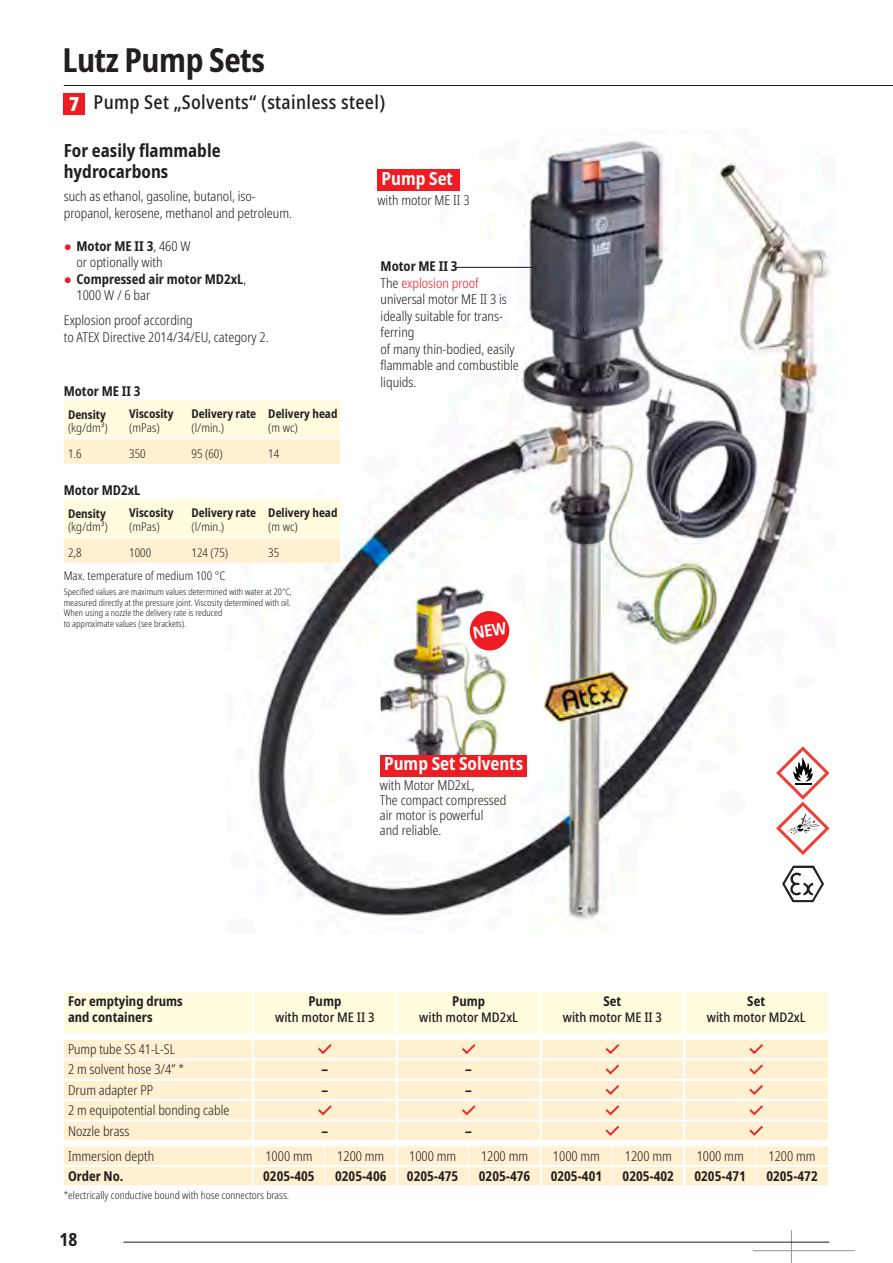
<style>
.page{position:relative;width:893px;height:1263px;background:#fff}
.page>*{position:absolute;margin:0;border:0;box-sizing:border-box;transform-origin:0 0}
.t1{font:700 condensed 33px "Noto Sans";letter-spacing:-.015em;color:#231f20}
.t2{font:500 condensed 19.5px "Noto Sans";letter-spacing:.015em;color:#231f20}
.t3{font:900 condensed 19.5px "Noto Sans";color:#fff}
.t4{font:700 condensed 18px/21px "Noto Sans";color:#231f20}
.t5{font:700 condensed 18px "Noto Sans";color:#fff}
.t6{font:300 condensed 13.5px/16.5px "Noto Sans";color:#231f20}
.t7{font:700 condensed 13.5px/16.5px "Noto Sans";color:#231f20}
.t8{font:500 condensed 13.5px "Noto Sans";color:#231f20}
.t9{font:300 condensed 12px "Noto Sans";color:#231f20}
.t10{font:700 condensed 12px "Noto Sans";color:#231f20}
.t11{font:300 condensed 10.5px "Noto Sans";color:#231f20}
.t12{font:300 condensed 9px/10.5px "Noto Sans";color:#231f20}
.s1{font-family:"Arial";font-weight:400;font-stretch:normal;color:#ee1d23}
.s2{font-weight:700}
.s3{font-weight:300}
.s4{color:#ee1d23}
</style>
<div class="page">
<hr style="left:64px;top:85px;width:829px;height:1px;background:#231f20">
<hr style="left:791px;top:1230px;width:1px;height:33px;background:#939598">
<hr style="left:753px;top:1250px;width:102px;height:1px;background:#939598">
<hr style="left:123px;top:1242px;width:706px;height:1px;background:#231f20">
<img style="left:228px;top:140px;width:608px;height:780px">
<img style="left:535px;top:665px;width:102px;height:62px">
<svg style="left:782px;top:866px;width:42px;height:36px"></svg>
<svg style="left:776px;top:746px;width:54px;height:109px"></svg>
<img style="left:378px;top:581px;width:130px;height:180px">
<svg style="left:64px;top:400px;width:276px;height:64px"></svg>
<hr style="left:64px;top:438px;width:65px;height:1px;background:#fff">
<hr style="left:129px;top:438px;width:62px;height:1px;background:#fff">
<hr style="left:191px;top:438px;width:77px;height:1px;background:#fff">
<hr style="left:268px;top:438px;width:72px;height:1px;background:#fff">
<svg style="left:64px;top:499px;width:276px;height:64px"></svg>
<hr style="left:64px;top:537px;width:65px;height:1px;background:#fff">
<hr style="left:129px;top:537px;width:62px;height:1px;background:#fff">
<hr style="left:191px;top:537px;width:77px;height:1px;background:#fff">
<hr style="left:268px;top:537px;width:72px;height:1px;background:#fff">
<hr style="left:456px;top:267px;width:80px;height:1px;background:#231f20">
<svg style="left:64px;top:992px;width:764px;height:193px"></svg>
<div style="left:377px;top:169px;width:82px;height:21px;background:#ee1d23"></div>
<div style="left:380px;top:755px;width:147px;height:21px;background:#ee1d23"></div>
<div style="left:64px;top:93px;width:21px;height:22px;background:#ee1d23"></div>
<svg style="left:468px;top:610px;width:43px;height:42px"></svg>
<h1 class="t1" style="left:63px;top:36px;width:204px">Lutz Pump Sets</h1>
<h2 class="t3" style="left:69px;top:89px;width:12px">7</h2>
<h2 class="t2" style="left:94px;top:88px;width:293px">Pump Set „Solvents“ (stainless steel)</h2>
<h3 class="t4" style="left:64px;top:141px;width:158px">For easily flammable hydrocarbons</h3>
<p class="t6" style="left:64px;top:189px;width:230px">such as ethanol, gasoline, butanol, iso&shy;propanol, kerosene, methanol and petroleum.</p>
<p class="t6" style="left:76px;top:238px;width:116px;text-indent:-13px"><span class="s1">●</span> <span class="s2">Motor ME II 3</span>, 460 W or optionally with</p>
<p class="t7" style="left:76px;top:271px;width:171px;text-indent:-13px"><span class="s1">●</span> Compressed air motor MD2xL<span class="s3">,<br>1000 W / 6 bar</span></p>
<p class="t6" style="left:64px;top:312px;width:206px">Explosion proof according<br>to ATEX Directive 2014/34/EU, category 2.</p>
<p class="t7" style="left:64px;top:383px;width:78px">Motor ME II 3</p>
<p class="t10" style="left:68px;top:406px;width:39px">Density</p>
<p class="t9" style="left:68px;top:420px;width:41px">(kg/dm³)</p>
<p class="t10" style="left:129px;top:405px;width:46px">Viscosity</p>
<p class="t9" style="left:129px;top:419px;width:32px">(mPas)</p>
<p class="t10" style="left:192px;top:405px;width:66px">Delivery rate</p>
<p class="t9" style="left:192px;top:419px;width:34px">(l/min.)</p>
<p class="t10" style="left:268px;top:405px;width:71px">Delivery head</p>
<p class="t9" style="left:268px;top:419px;width:31px">(m wc)</p>
<p class="t9" style="left:68px;top:445px;width:15px">1.6</p>
<p class="t9" style="left:129px;top:445px;width:18px">350</p>
<p class="t9" style="left:192px;top:445px;width:33px">95 (60)</p>
<p class="t9" style="left:268px;top:445px;width:13px">14</p>
<p class="t7" style="left:64px;top:482px;width:78px">Motor MD2xL</p>
<p class="t10" style="left:68px;top:505px;width:39px">Density</p>
<p class="t9" style="left:68px;top:518px;width:41px">(kg/dm³)</p>
<p class="t10" style="left:129px;top:504px;width:46px">Viscosity</p>
<p class="t9" style="left:129px;top:518px;width:32px">(mPas)</p>
<p class="t10" style="left:192px;top:504px;width:66px">Delivery rate</p>
<p class="t9" style="left:192px;top:518px;width:34px">(l/min.)</p>
<p class="t10" style="left:268px;top:504px;width:71px">Delivery head</p>
<p class="t9" style="left:268px;top:518px;width:31px">(m wc)</p>
<p class="t9" style="left:68px;top:544px;width:15px">2,8</p>
<p class="t9" style="left:129px;top:544px;width:24px">1000</p>
<p class="t9" style="left:192px;top:544px;width:38px">124 (75)</p>
<p class="t9" style="left:268px;top:544px;width:13px">35</p>
<p class="t9" style="left:64px;top:568px;width:163px">Max. temperature of medium 100 °C</p>
<p class="t12" style="left:64px;top:587px;width:229px">Specified values are maximum values determined with water at 20°C, measured directly at the pressure joint. Viscosity determined with oil.<br>When using a nozzle the delivery rate is reduced<br>to approximate values (see brackets).</p>
<h3 class="t5" style="left:382px;top:166px;width:73px">Pump Set</h3>
<p class="t6" style="left:377px;top:192px;width:94px">with motor ME II 3</p>
<p class="t6" style="left:381px;top:258px;width:140px"><span class="s2">Motor ME II 3<br></span>The <span class="s4">explosion proof </span>universal motor ME II 3 is ideally suitable for trans&shy;ferring<br>of many thin-bodied, easily flammable and combustible liquids.</p>
<h3 class="t5" style="left:384px;top:751px;width:140px">Pump Set Solvents</h3>
<p class="t6" style="left:380px;top:778px;width:128px;line-height:15px">with Motor MD2xL,<br>The compact compressed air motor is powerful<br>and reliable.</p>
<p class="t7" style="left:68px;top:993px;width:116px">For emptying drums and containers</p>
<p class="t7" style="left:308px;top:993px;width:34px">Pump</p>
<p class="t8" style="left:275px;top:1008px;width:101px">with motor ME II 3</p>
<p class="t7" style="left:452px;top:993px;width:34px">Pump</p>
<p class="t8" style="left:419px;top:1008px;width:100px">with motor MD2xL</p>
<p class="t6" style="left:68px;top:1039px;width:118px;line-height:20.4px">Pump tube SS 41-L-SL<br>2 m solvent hose 3/4” *</p>
<p class="t7" style="left:321px;top:1061px;width:8px">–</p>
<p class="t7" style="left:465px;top:1061px;width:8px">–</p>
<p class="t6" style="left:68px;top:1082px;width:87px">Drum adapter PP</p>
<p class="t7" style="left:321px;top:1082px;width:8px">–</p>
<p class="t7" style="left:465px;top:1082px;width:8px">–</p>
<p class="t6" style="left:68px;top:1100px;width:163px;line-height:20.4px">2 m equipotential bonding cable<br>Nozzle brass</p>
<p class="t7" style="left:321px;top:1123px;width:8px">–</p>
<p class="t7" style="left:465px;top:1123px;width:8px">–</p>
<p class="t7" style="left:603px;top:993px;width:19px">Set</p>
<p class="t8" style="left:563px;top:1008px;width:101px">with motor ME II 3</p>
<p class="t7" style="left:747px;top:993px;width:19px">Set</p>
<p class="t8" style="left:707px;top:1008px;width:100px">with motor MD2xL</p>
<p class="t6" style="left:68px;top:1148px;width:88px">Immersion depth</p>
<p class="t6" style="left:265px;top:1148px;width:49px">1000 mm</p>
<p class="t6" style="left:337px;top:1148px;width:49px">1200 mm</p>
<p class="t6" style="left:409px;top:1148px;width:49px">1000 mm</p>
<p class="t6" style="left:481px;top:1148px;width:49px">1200 mm</p>
<p class="t6" style="left:553px;top:1148px;width:49px">1000 mm</p>
<p class="t6" style="left:625px;top:1148px;width:49px">1200 mm</p>
<p class="t6" style="left:697px;top:1148px;width:49px">1000 mm</p>
<p class="t6" style="left:769px;top:1148px;width:49px">1200 mm</p>
<p class="t7" style="left:68px;top:1168px;width:57px">Order No.</p>
<p class="t7" style="left:263px;top:1168px;width:53px">0205-405</p>
<p class="t7" style="left:335px;top:1168px;width:53px">0205-406</p>
<p class="t7" style="left:407px;top:1168px;width:53px">0205-475</p>
<p class="t7" style="left:479px;top:1168px;width:53px">0205-476</p>
<p class="t7" style="left:551px;top:1168px;width:53px">0205-401</p>
<p class="t7" style="left:623px;top:1168px;width:53px">0205-402</p>
<p class="t7" style="left:694px;top:1168px;width:53px">0205-471</p>
<p class="t7" style="left:766px;top:1168px;width:53px">0205-472</p>
<p class="t11" style="left:64px;top:1188px;width:227px">*electrically conductive bound with hose connectors brass.</p>
<h3 class="t4" style="left:60px;top:1229px;width:19px">18</h3>
</div>
